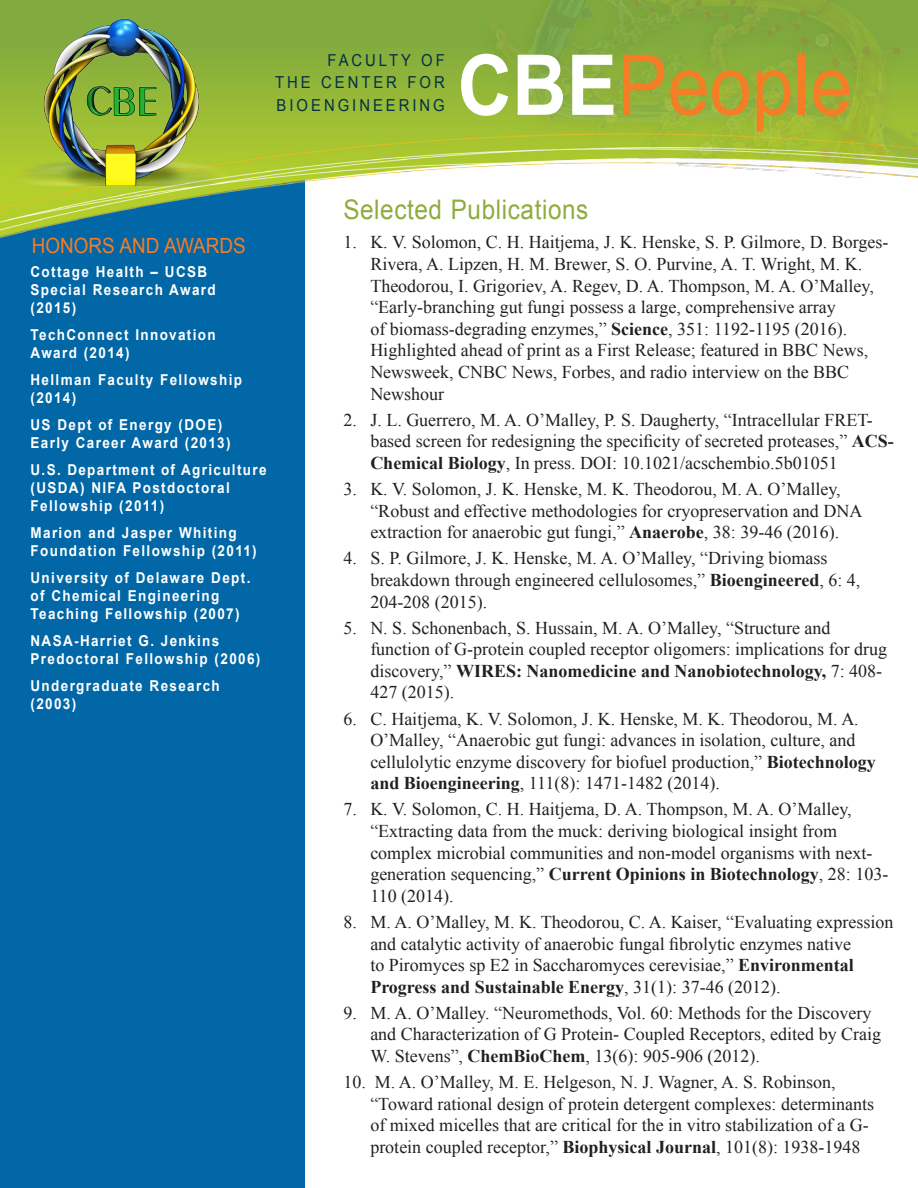
<style>
.page{position:relative;width:918px;height:1188px;background:#fff}
.page>*{position:absolute;margin:0;border:0;box-sizing:border-box;transform-origin:0 0}
.t1{font:84px "Arial";color:#f47d25;scale:.9 1}
.t2{font:27px "Arial";letter-spacing:.025em;color:#8fab3d;scale:.9 1}
.t3{font:21px "Arial";color:#f47d25;scale:.9 1}
.t4{font:18px/21.6px "Times New Roman";color:#231f20}
.t5{font:16.5px/22.5px "Arial";letter-spacing:.2em;color:#052f45;scale:.9 1}
.t6{font:700 15px/18px "Arial";letter-spacing:.1em;color:#fff;scale:.9 1}
.s1{font-weight:700;color:#fff}
.s2{font-weight:700}
</style>
<div class="page">
<div style="left:0;top:3px;width:304px;height:1185px;background:#0167a6"></div>
<img style="left:0;top:0;width:918px;height:285px">
<img style="left:14px;top:0;width:216px;height:186px">
<p class="t5" style="left:327px;top:49px;width:132px">FACULTY OF</p>
<p class="t5" style="left:275px;top:71px;width:190px">THE CENTER FOR<br>BIOENGINEERING</p>
<p class="t1" style="left:458px;top:30px;width:440px"><span class="s1">CBE</span>People</p>
<p class="t3" style="left:32px;top:232px;width:239px">HONORS AND AWARDS</p>
<p class="t6" style="left:31px;top:263px;width:207px">Cottage Health – UCSB<br>Special Research Award (2015)</p>
<p class="t6" style="left:31px;top:326px;width:207px">TechConnect Innovation<br>Award (2014)</p>
<p class="t6" style="left:31px;top:371px;width:237px">Hellman Faculty Fellowship (2014)</p>
<p class="t6" style="left:31px;top:416px;width:224px">US Dept of Energy (DOE)<br>Early Career Award (2013)</p>
<p class="t6" style="left:31px;top:461px;width:264px">U.S. Department of Agriculture (USDA) NIFA Postdoctoral<br>Fellowship (2011)</p>
<p class="t6" style="left:31px;top:524px;width:253px">Marion and Jasper Whiting<br>Foundation Fellowship (2011)</p>
<p class="t6" style="left:31px;top:569px;width:246px">University of Delaware Dept. of Chemical Engineering<br>Teaching Fellowship (2007)</p>
<p class="t6" style="left:31px;top:632px;width:257px">NASA-Harriet G. Jenkins<br>Predoctoral Fellowship (2006)</p>
<p class="t6" style="left:31px;top:677px;width:212px">Undergraduate Research (2003)</p>
<p class="t2" style="left:343px;top:192px;width:274px">Selected Publications</p>
<p class="t4" style="left:370px;top:231px;width:520px;text-indent:-27px">1. K. V. Solomon, C. H. Haitjema, J. K. Henske, S. P. Gilmore, D. Borges-Rivera, A. Lipzen, H. M. Brewer, S. O. Purvine, A. T. Wright, M. K.<br>Theodorou, I. Grigoriev, A. Regev, D. A. Thompson, M. A. O’Malley, “Early-branching gut fungi possess a large, comprehensive array<br>of biomass-degrading enzymes,” <span class="s2">Science</span>, 351: 1192-1195 (2016).<br>Highlighted ahead of print as a First Release; featured in BBC News, Newsweek, CNBC News, Forbes, and radio interview on the BBC Newshour</p>
<p class="t4" style="left:370px;top:409px;width:525px;text-indent:-27px">2. J. L. Guerrero, M. A. O’Malley, P. S. Daugherty, “Intracellular FRET&shy;based screen for redesigning the specificity of secreted proteases,” <span class="s2">ACS-<br>Chemical Biology</span>, In press. DOI: 10.1021/acschembio.5b01051</p>
<p class="t4" style="left:370px;top:478px;width:494px;text-indent:-27px">3. K. V. Solomon, J. K. Henske, M. K. Theodorou, M. A. O’Malley, “Robust and effective methodologies for cryopreservation and DNA extraction for anaerobic gut fungi,” <span class="s2">Anaerobe</span>, 38: 39-46 (2016).</p>
<p class="t4" style="left:370px;top:547px;width:492px;text-indent:-27px">4. S. P. Gilmore, J. K. Henske, M. A. O’Malley, “Driving biomass breakdown through engineered cellulosomes,” <span class="s2">Bioengineered</span>, 6: 4,<br>204-208 (2015).</p>
<p class="t4" style="left:370px;top:617px;width:518px;text-indent:-27px">5. N. S. Schonenbach, S. Hussain, M. A. O’Malley, “Structure and function of G-protein coupled receptor oligomers: implications for drug discovery,” <span class="s2">WIRES: Nanomedicine and Nanobiotechnology,</span> 7: 408- 427 (2015).</p>
<p class="t4" style="left:370px;top:707px;width:507px;text-indent:-27px">6. C. Haitjema, K. V. Solomon, J. K. Henske, M. K. Theodorou, M. A.<br>O’Malley, “Anaerobic gut fungi: advances in isolation, culture, and cellulolytic enzyme discovery for biofuel production,” <span class="s2">Biotechnology and Bioengineering</span>, 111(8): 1471-1482 (2014).</p>
<p class="t4" style="left:370px;top:798px;width:520px;text-indent:-27px">7. K. V. Solomon, C. H. Haitjema, D. A. Thompson, M. A. O’Malley, “Extracting data from the muck: deriving biological insight from complex microbial communities and non-model organisms with next&shy;generation sequencing,” <span class="s2">Current Opinions in Biotechnology</span>, 28: 103- 110 (2014).</p>
<p class="t4" style="left:370px;top:911px;width:525px;text-indent:-27px">8. M. A. O’Malley, M. K. Theodorou, C. A. Kaiser, “Evaluating expression and catalytic activity of anaerobic fungal fibrolytic enzymes native<br>to Piromyces sp E2 in Saccharomyces cerevisiae,” <span class="s2">Environmental Progress and Sustainable Energy</span>, 31(1): 37-46 (2012).</p>
<p class="t4" style="left:370px;top:1002px;width:512px;text-indent:-27px">9. M. A. O’Malley. “Neuromethods, Vol. 60: Methods for the Discovery and Characterization of G Protein- Coupled Receptors, edited by Craig<br>W. Stevens”, <span class="s2">ChemBioChem</span>, 13(6): 905-906 (2012).</p>
<p class="t4" style="left:370px;top:1071px;width:505px;text-indent:-27px">10. M. A. O’Malley, M. E. Helgeson, N. J. Wagner, A. S. Robinson, “Toward rational design of protein detergent complexes: determinants of mixed micelles that are critical for the in vitro stabilization of a G&shy;protein coupled receptor,” <span class="s2">Biophysical Journal</span>, 101(8): 1938-1948</p>
</div>
